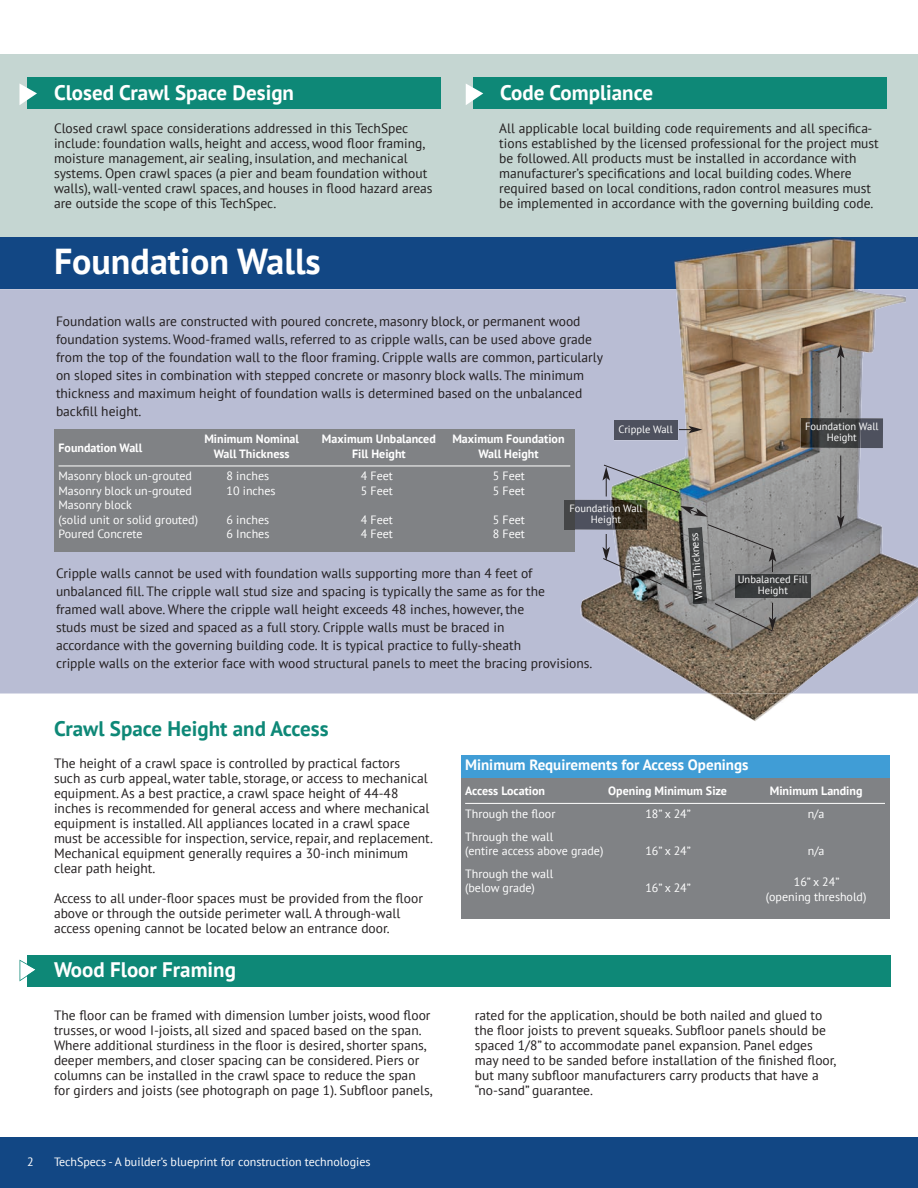
<style>
.page{position:relative;width:918px;height:1188px;background:#fff}
.page>*{position:absolute;margin:0;border:0;box-sizing:border-box;transform-origin:0 0}
.t1{font:700 36px "PT Sans";color:#fff}
.t2{font:700 21px "PT Sans";color:#fff}
.t3{font:700 21px "PT Sans";color:#0e8877}
.t4{font:700 15px "PT Sans";color:#fff}
.t5{font:13.5px/15px "PT Sans";color:#231f20}
.t6{font:12px/14.4px "PT Sans";color:#fff}
.t7{font:700 12px "PT Sans";color:#fff}
.t8{font:10.5px/10.5px "PT Sans";letter-spacing:-.005em;color:#fff;text-align:center}
</style>
<div class="page">
<div style="left:0;top:289px;width:580px;height:405px;background:#b9bdd4"></div>
<div style="left:0;top:237px;width:918px;height:52px;background:#124784"></div>
<div style="left:0;top:54px;width:918px;height:182px;background:#c5d6d2"></div>
<div style="left:27px;top:77px;width:413px;height:31px;background:#0e8877"></div>
<svg style="left:20px;top:84px;width:17px;height:21px"></svg>
<div style="left:473px;top:77px;width:413px;height:31px;background:#0e8877"></div>
<svg style="left:466px;top:84px;width:17px;height:21px"></svg>
<img style="left:710px;top:694px;width:81px;height:27px">
<img style="left:580px;top:289px;width:338px;height:405px">
<img style="left:674px;top:237px;width:182px;height:52px">
<div style="left:54px;top:430px;width:521px;height:122px;background:#808285"></div>
<hr style="left:58px;top:466px;width:512px;height:1px;background:#fff">
<div style="left:614px;top:420px;width:64px;height:20px;background:#4e515e"></div>
<img style="left:735px;top:574px;width:76px;height:24px">
<svg style="left:679px;top:426px;width:23px;height:7px"></svg>
<img style="left:688px;top:585px;width:19px;height:19px">
<hr style="left:840px;top:356px;width:1px;height:56px;background:#231f20">
<svg style="left:837px;top:344px;width:7px;height:14px"></svg>
<hr style="left:840px;top:456px;width:1px;height:62px;background:#231f20">
<svg style="left:837px;top:515px;width:7px;height:14px"></svg>
<svg style="left:715px;top:603px;width:61px;height:28px;background:#8b8b8a"></svg>
<div style="left:461px;top:777px;width:429px;height:141px;background:#808285"></div>
<hr style="left:465px;top:803px;width:420px;height:1px;background:#fff">
<div style="left:27px;top:955px;width:864px;height:32px;background:#0e8877"></div>
<svg style="left:20px;top:960px;width:15px;height:21px"></svg>
<div style="left:0;top:1137px;width:918px;height:51px;background:#124784"></div>
<div style="left:461px;top:755px;width:428px;height:22px;background:#409dd6"></div>
<div style="left:565px;top:500px;width:10px;height:30px;background:#454647"></div>
<img style="left:575px;top:465px;width:201px;height:120px">
<svg style="left:861px;top:418px;width:22px;height:30px"></svg>
<img style="left:801px;top:418px;width:60px;height:30px">
<h2 class="t2" style="left:54px;top:81px;width:242px">Closed Crawl Space Design</h2>
<h2 class="t2" style="left:500px;top:81px;width:154px">Code Compliance</h2>
<p class="t5" style="left:54px;top:122px;width:380px">Closed crawl space considerations addressed in this TechSpec include: foundation walls, height and access, wood floor framing, moisture management, air sealing, insulation, and mechanical systems. Open crawl spaces (a pier and beam foundation without walls), wall-vented crawl spaces, and houses in flood hazard areas are outside the scope of this TechSpec.</p>
<p class="t5" style="left:499px;top:122px;width:381px">All applicable local building code requirements and all specifica&shy;tions established by the licensed professional for the project must be followed. All products must be installed in accordance with manufacturer’s specifications and local building codes. Where required based on local conditions, radon control measures must be implemented in accordance with the governing building code.</p>
<h1 class="t1" style="left:54px;top:242px;width:268px">Foundation Walls</h1>
<p class="t5" style="left:56px;top:313px;width:549px;line-height:18px">Foundation walls are constructed with poured concrete, masonry block, or permanent wood foundation systems. Wood-framed walls, referred to as cripple walls, can be used above grade from the top of the foundation wall to the floor framing. Cripple walls are common, particularly on sloped sites in combination with stepped concrete or masonry block walls. The minimum thickness and maximum height of foundation walls is determined based on the unbalanced backfill height.</p>
<p class="t7" style="left:58px;top:441px;width:85px">Foundation Wall</p>
<p class="t7" style="left:204px;top:432px;width:96px">Minimum Nominal</p>
<p class="t7" style="left:322px;top:432px;width:115px">Maximum Unbalanced</p>
<p class="t7" style="left:452px;top:432px;width:114px">Maximum Foundation</p>
<p class="t7" style="left:214px;top:447px;width:77px">Wall Thickness</p>
<p class="t7" style="left:352px;top:447px;width:55px">Fill Height</p>
<p class="t7" style="left:478px;top:447px;width:62px">Wall Height</p>
<p class="t8" style="left:619px;top:424px;width:56px">Cripple Wall</p>
<p class="t6" style="left:58px;top:469px;width:135px">Masonry block un-grouted</p>
<p class="t6" style="left:226px;top:469px;width:44px">8 inches</p>
<p class="t6" style="left:361px;top:469px;width:34px">4 Feet</p>
<p class="t6" style="left:493px;top:469px;width:34px">5 Feet</p>
<p class="t6" style="left:58px;top:484px;width:135px">Masonry block un-grouted</p>
<p class="t6" style="left:226px;top:484px;width:51px">10 inches</p>
<p class="t6" style="left:361px;top:484px;width:34px">5 Feet</p>
<p class="t6" style="left:493px;top:484px;width:34px">5 Feet</p>
<p class="t6" style="left:58px;top:498px;width:141px">Masonry block<br>(solid unit or solid grouted)</p>
<p class="t6" style="left:226px;top:513px;width:44px">6 inches</p>
<p class="t6" style="left:361px;top:513px;width:34px">4 Feet</p>
<p class="t6" style="left:493px;top:513px;width:34px">5 Feet</p>
<p class="t6" style="left:58px;top:527px;width:86px">Poured Concrete</p>
<p class="t6" style="left:226px;top:527px;width:44px">6 Inches</p>
<p class="t6" style="left:361px;top:527px;width:34px">4 Feet</p>
<p class="t6" style="left:493px;top:527px;width:34px">8 Feet</p>
<p class="t8" style="left:569px;top:504px;width:75px">Foundation Wall<br>Height</p>
<p class="t5" style="left:56px;top:565px;width:538px;line-height:18px">Cripple walls cannot be used with foundation walls supporting more than 4 feet of unbalanced fill. The cripple wall stud size and spacing is typically the same as for the<br>framed wall above. Where the cripple wall height exceeds 48 inches, however, the<br>studs must be sized and spaced as a full story. Cripple walls must be braced in<br>accordance with the governing building code. It is typical practice to fully-sheath<br>cripple walls on the exterior face with wood structural panels to meet the bracing provisions.</p>
<p class="t8" style="left:694px;top:599px;width:68px;rotate:-94deg">Wall Thickness</p>
<p class="t8" style="left:805px;top:422px;width:75px">Foundation Wall<br>Height</p>
<p class="t8" style="left:738px;top:575px;width:72px">Unbalanced Fill<br>Height</p>
<h2 class="t3" style="left:54px;top:717px;width:276px">Crawl Space Height and Access</h2>
<p class="t5" style="left:54px;top:756px;width:380px">The height of a crawl space is controlled by practical factors<br>such as curb appeal, water table, storage, or access to mechanical equipment. As a best practice, a crawl space height of 44-48 inches is recommended for general access and where mechanical equipment is installed. All appliances located in a crawl space must be accessible for inspection, service, repair, and replacement.<br>Mechanical equipment generally requires a 30-inch minimum clear path height.</p>
<p class="t5" style="left:54px;top:891px;width:370px">Access to all under-floor spaces must be provided from the floor above or through the outside perimeter wall. A through-wall access opening cannot be located below an entrance door.</p>
<h2 class="t2" style="left:54px;top:958px;width:183px">Wood Floor Framing</h2>
<p class="t4" style="left:465px;top:757px;width:285px">Minimum Requirements for Access Openings</p>
<p class="t7" style="left:465px;top:784px;width:82px">Access Location</p>
<p class="t7" style="left:608px;top:784px;width:120px">Opening Minimum Size</p>
<p class="t7" style="left:770px;top:784px;width:94px">Minimum Landing</p>
<p class="t6" style="left:465px;top:807px;width:92px">Through the floor</p>
<p class="t6" style="left:645px;top:807px;width:47px">18” x 24”</p>
<p class="t6" style="left:808px;top:807px;width:18px">n/a</p>
<p class="t6" style="left:465px;top:830px;width:140px">Through the wall<br>(entire access above grade)</p>
<p class="t6" style="left:645px;top:844px;width:47px">16” x 24”</p>
<p class="t6" style="left:808px;top:844px;width:18px">n/a</p>
<p class="t6" style="left:465px;top:867px;width:90px">Through the wall (below grade)</p>
<p class="t6" style="left:645px;top:882px;width:47px">16” x 24”</p>
<p class="t6" style="left:766px;top:876px;width:102px;text-align:center">16” x 24”<br>(opening threshold)</p>
<p class="t5" style="left:54px;top:1008px;width:380px">The floor can be framed with dimension lumber joists, wood floor trusses, or wood I-joists, all sized and spaced based on the span.<br>Where additional sturdiness in the floor is desired, shorter spans, deeper members, and closer spacing can be considered. Piers or columns can be installed in the crawl space to reduce the span for girders and joists (see photograph on page 1). Subfloor panels,</p>
<p class="t5" style="left:475px;top:1008px;width:363px">rated for the application, should be both nailed and glued to the floor joists to prevent squeaks. Subfloor panels should be spaced 1/8” to accommodate panel expansion. Panel edges may need to be sanded before installation of the finished floor, but many subfloor manufacturers carry products that have a “no-sand” guarantee.</p>
<p class="t6" style="left:27px;top:1155px;width:8px">2</p>
<p class="t6" style="left:54px;top:1155px;width:318px">TechSpecs - A builder’s blueprint for construction technologies</p>
</div>
